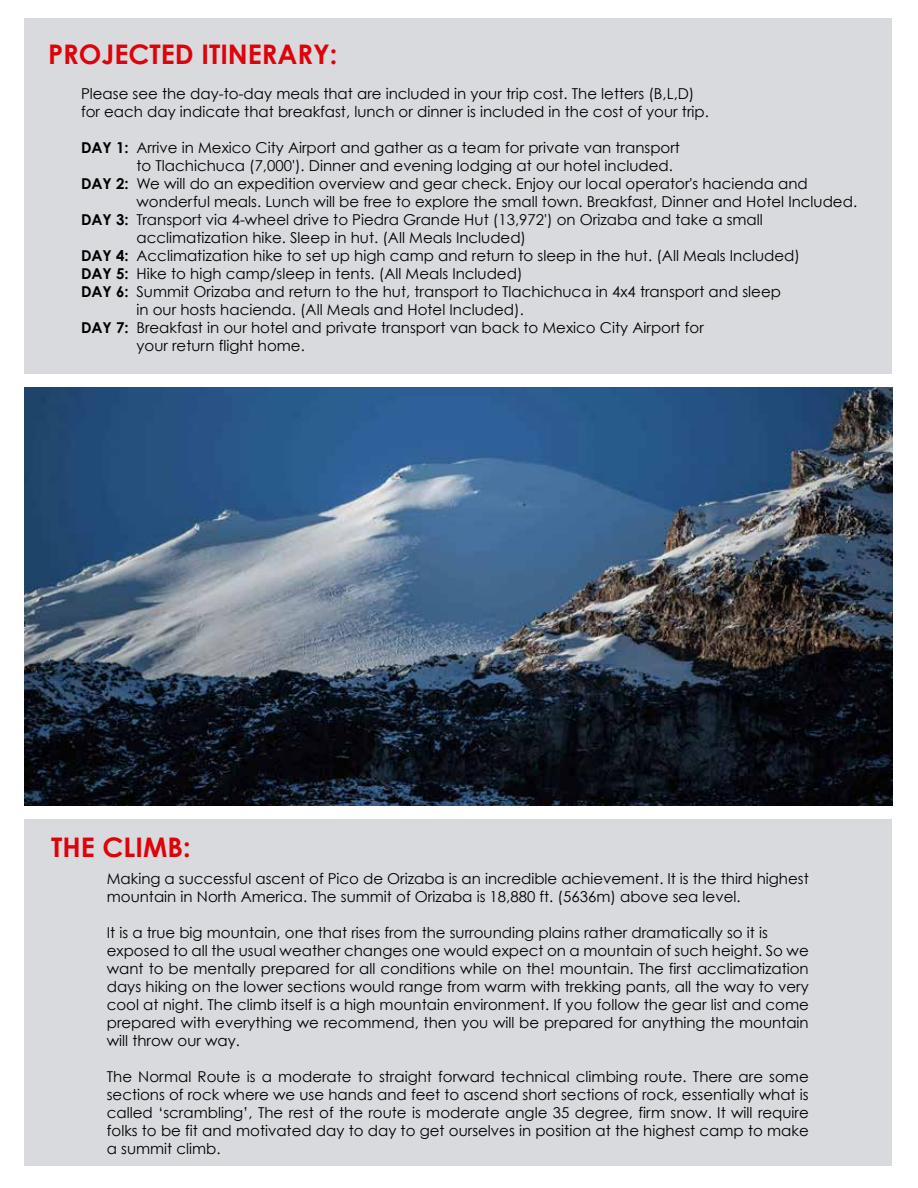
<style>
.page{position:relative;width:918px;height:1188px;background:#fff}
.page>*{position:absolute;margin:0;border:0;box-sizing:border-box;transform-origin:0 0}
.t1{font:700 27px "Century Gothic";color:#df0209}
.t2{font:15px/18px "Century Gothic";color:#000}
.t3{font:700 15px/18.3px "Century Gothic";color:#000;text-align:justify}
</style>
<div class="page">
<div style="left:24px;top:18px;width:868px;height:1147px;background:#d9dade"></div>
<div style="left:17px;top:806px;width:901px;height:13px;background:#fff"></div>
<div style="left:13px;top:374px;width:901px;height:14px;background:#fff"></div>
<img style="left:24px;top:388px;width:868px;height:418px">
<h1 class="t1" style="left:48px;top:37px;width:291px">PROJECTED ITINERARY:</h1>
<p class="t2" style="left:81px;top:85px;width:629px">Please see the day-to-day meals that are included in your trip cost. The letters (B,L,D) for each day indicate that breakfast, lunch or dinner is included in the cost of your trip.</p>
<p class="t3" style="left:81px;top:138px;width:49px">DAY 1:</p>
<p class="t3" style="left:81px;top:174px;width:49px">DAY 2:</p>
<p class="t3" style="left:81px;top:210px;width:49px">DAY 3:</p>
<p class="t3" style="left:81px;top:246px;width:49px">DAY 4:<br>DAY 5:<br>DAY 6:</p>
<p class="t3" style="left:81px;top:319px;width:49px">DAY 7:</p>
<p class="t2" style="left:136px;top:138px;width:722px">Arrive in Mexico City Airport and gather as a team for private van transport<br>to Tlachichuca (7,000'). Dinner and evening lodging at our hotel included.<br>We will do an expedition overview and gear check. Enjoy our local operator's hacienda and wonderful meals. Lunch will be free to explore the small town. Breakfast, Dinner and Hotel Included.<br>Transport via 4-wheel drive to Piedra Grande Hut (13,972') on Orizaba and take a small acclimatization hike. Sleep in hut. (All Meals Included)<br>Acclimatization hike to set up high camp and return to sleep in the hut. (All Meals Included)<br>Hike to high camp/sleep in tents. (All Meals Included)<br>Summit Orizaba and return to the hut, transport to Tlachichuca in 4x4 transport and sleep<br>in our hosts hacienda. (All Meals and Hotel Included).<br>Breakfast in our hotel and private transport van back to Mexico City Airport for<br>your return flight home.</p>
<h1 class="t1" style="left:51px;top:830px;width:141px">THE CLIMB:</h1>
<p class="t2" style="left:107px;top:870px;width:703px">Making a successful ascent of Pico de Orizaba is an incredible achievement. It is the third highest mountain in North America. The summit of Orizaba is 18,880 ft. (5636m) above sea level.</p>
<p class="t2" style="left:107px;top:924px;width:704px">It is a true big mountain, one that rises from the surrounding plains rather dramatically so it is exposed to all the usual weather changes one would expect on a mountain of such height. So we want to be mentally prepared for all conditions while on the! mountain. The first acclimatization days hiking on the lower sections would range from warm with trekking pants, all the way to very cool at night. The climb itself is a high mountain environment. If you follow the gear list and come prepared with everything we recommend, then you will be prepared for anything the mountain will throw our way.</p>
<p class="t2" style="left:107px;top:1068px;width:703px;text-align:justify">The Normal Route is a moderate to straight forward technical climbing route. There are some sections of rock where we use hands and feet to ascend short sections of rock, essentially what is called ‘scrambling’, The rest of the route is moderate angle 35 degree, firm snow. It will require folks to be fit and motivated day to day to get ourselves in position at the highest camp to make a summit climb.</p>
</div>
